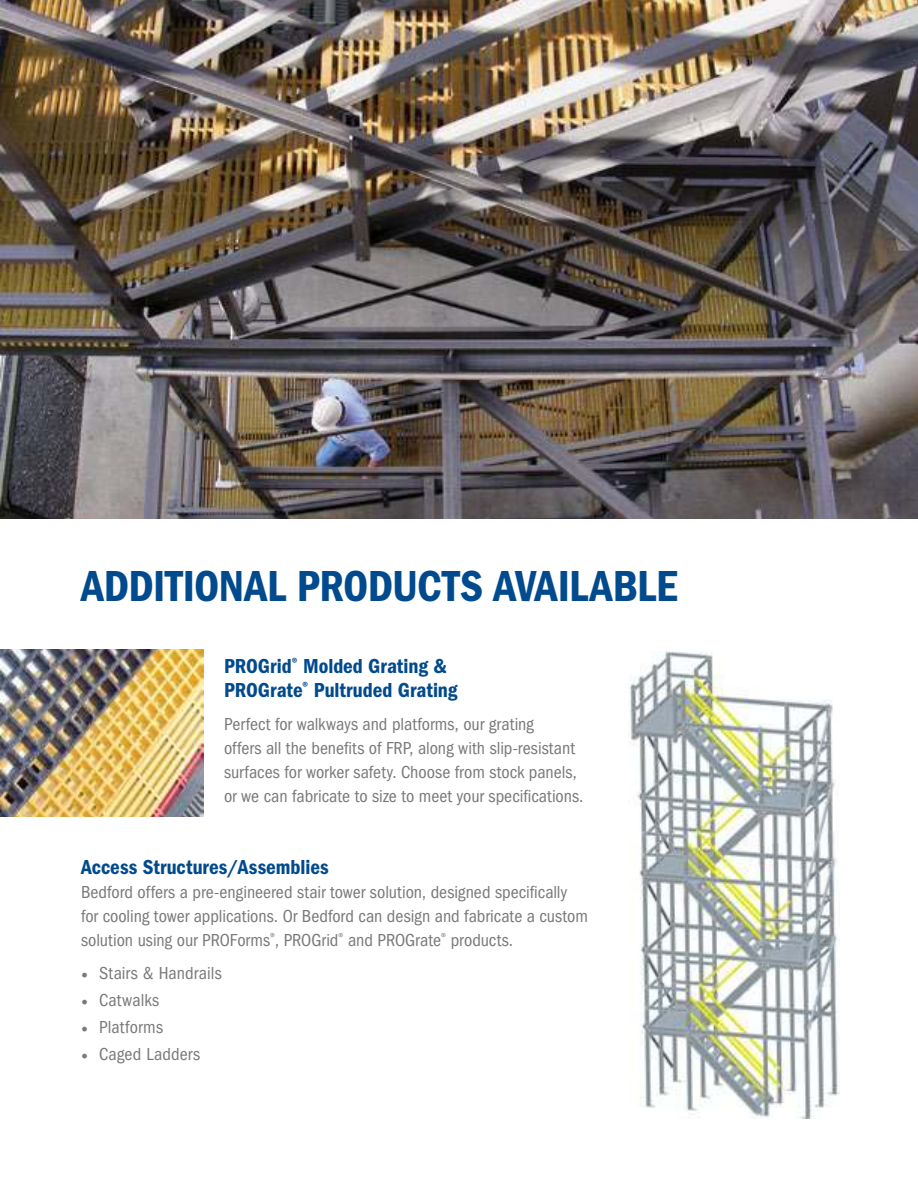
<style>
.page{position:relative;width:918px;height:1188px;background:#fff}
.page>*{position:absolute;margin:0;border:0;box-sizing:border-box;transform-origin:0 0}
.t1{font:600 condensed 45px "Franklin Gothic";letter-spacing:-.01em;color:#004a8d}
.t2{font:600 condensed 21px/24px "Franklin Gothic";color:#004a8d}
.t3{font:condensed 18px/24px "Franklin Gothic";color:#77797b}
.s1{font-family:"Minion Pro";font-stretch:normal}
</style>
<div class="page">
<img style="left:0;top:0;width:918px;height:518px">
<img style="left:628px;top:651px;width:211px;height:468px">
<img style="left:0;top:649px;width:204px;height:168px">
<h1 class="t1" style="left:81px;top:570px;width:598px">ADDITIONAL PRODUCTS AVAILABLE</h1>
<p class="t2" style="left:224px;top:655px;width:235px">PROGrid<sup>®</sup> Molded Grating &amp;<br>PROGrate<sup>®</sup> Pultruded Grating</p>
<p class="t3" style="left:224px;top:713px;width:361px">Perfect for walkways and platforms, our grating<br>offers all the benefits of FRP, along with slip-resistant surfaces for worker safety. Choose from stock panels, or we can fabricate to size to meet your specifications.</p>
<p class="t2" style="left:81px;top:856px;width:249px">Access Structures/Assemblies</p>
<p class="t3" style="left:81px;top:881px;width:509px">Bedford offers a pre-engineered stair tower solution, designed specifically for cooling tower applications. Or Bedford can design and fabricate a custom solution using our PROForms<sup>®</sup>, PROGrid<sup>®</sup> and PROGrate<sup>®</sup> products.</p>
<p class="t3" style="left:81px;top:962px;width:142px"><span class="s1">•</span> Stairs &amp; Handrails</p>
<p class="t3" style="left:81px;top:989px;width:80px"><span class="s1">•</span> Catwalks</p>
<p class="t3" style="left:81px;top:1016px;width:84px"><span class="s1">•</span> Platforms</p>
<p class="t3" style="left:81px;top:1043px;width:121px"><span class="s1">•</span> Caged Ladders</p>
</div>
